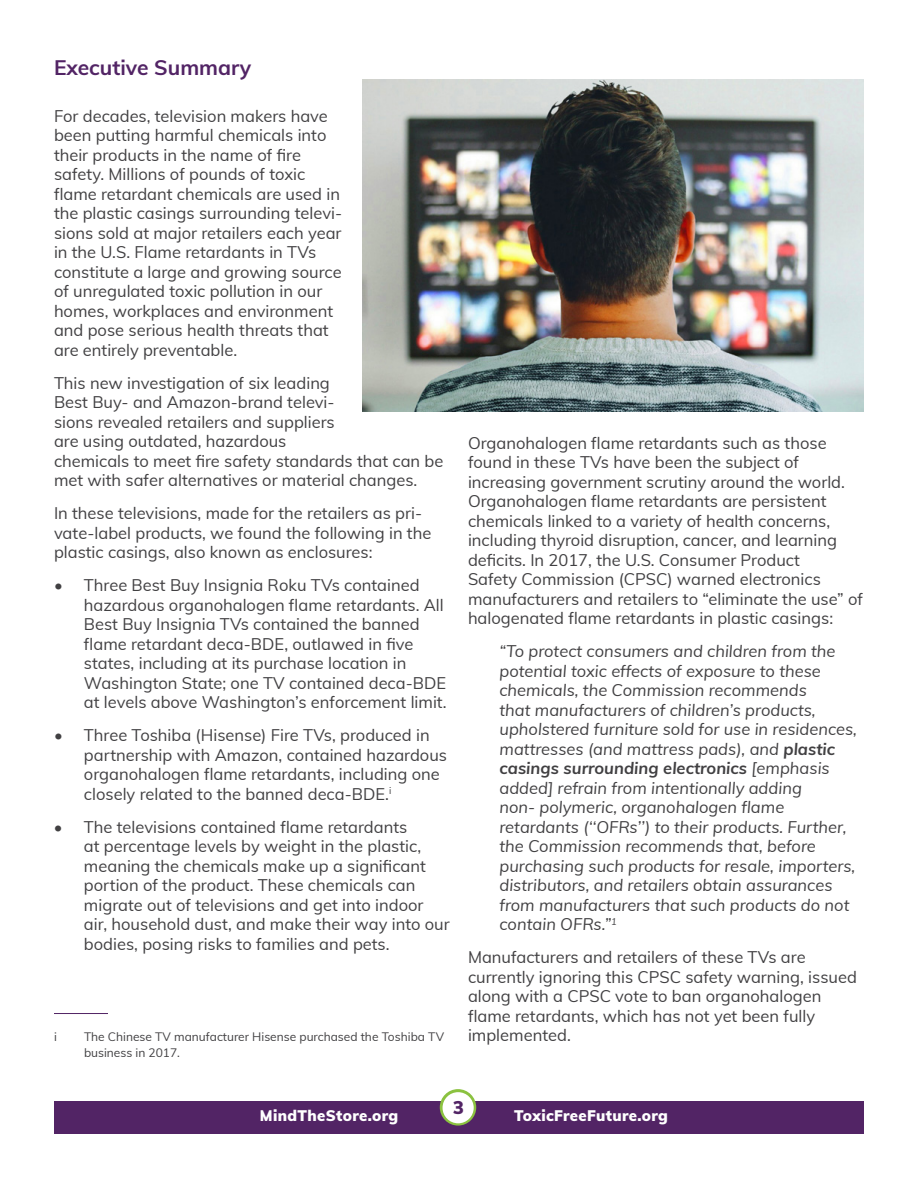
<style>
.page{position:relative;width:918px;height:1188px;background:#fff}
.page>*{position:absolute;margin:0;border:0;box-sizing:border-box;transform-origin:0 0}
.t1{font:700 21px "Muli";color:#522465}
.t2{font:900 18px "Muli";color:#522465}
.t3{font:16.5px/19.5px "Muli";color:#414042}
.t4{font:italic 16.5px/19.5px "Muli";color:#414042}
.t5{font:900 15px "Muli";letter-spacing:.025em;color:#fff}
.t6{font:12px/16.5px "Muli";color:#414042}
.s1{font-weight:700}
</style>
<div class="page">
<div style="left:54px;top:1101px;width:810px;height:32px;background:#522465"></div>
<svg style="left:440px;top:1089px;width:36px;height:37px"></svg>
<div style="left:443px;top:1092px;width:31px;height:31px;background:#fff;border-radius:50%"></div>
<hr style="left:54px;top:1013px;width:54px;height:1px;background:#522465">
<img style="left:363px;top:80px;width:501px;height:332px">
<p class="t1" style="left:54px;top:52px;width:199px">Executive Summary</p>
<p class="t3" style="left:54px;top:105px;width:290px">For decades, television makers have been putting harmful chemicals into their products in the name of fire safety. Millions of pounds of toxic flame retardant chemicals are used in the plastic casings surrounding televi&shy;sions sold at major retailers each year in the U.S. Flame retardants in TVs constitute a large and growing source of unregulated toxic pollution in our homes, workplaces and environment and pose serious health threats that are entirely preventable.</p>
<p class="t3" style="left:54px;top:372px;width:391px">This new investigation of six leading<br>Best Buy- and Amazon-brand televi-<br>sions revealed retailers and suppliers<br>are using outdated, hazardous<br>chemicals to meet fire safety standards that can be met with safer alternatives or material changes.</p>
<p class="t3" style="left:54px;top:503px;width:379px">In these televisions, made for the retailers as pri&shy;vate-label products, we found the following in the plastic casings, also known as enclosures:</p>
<p class="t3" style="left:84px;top:575px;width:364px;text-indent:-30px">• Three Best Buy Insignia Roku TVs contained hazardous organohalogen flame retardants. All Best Buy Insignia TVs contained the banned flame retardant deca-BDE, outlawed in five states, including at its purchase location in Washington State; one TV contained deca-BDE at levels above Washington’s enforcement limit.</p>
<p class="t3" style="left:84px;top:725px;width:365px;text-indent:-30px">• Three Toshiba (Hisense) Fire TVs, produced in partnership with Amazon, contained hazardous organohalogen flame retardants, including one closely related to the banned deca-BDE.<sup>i</sup></p>
<p class="t3" style="left:84px;top:816px;width:367px;text-indent:-30px">• The televisions contained flame retardants<br>at percentage levels by weight in the plastic, meaning the chemicals make up a significant portion of the product. These chemicals can migrate out of televisions and get into indoor air, household dust, and make their way into our bodies, posing risks to families and pets.</p>
<p class="t6" style="left:54px;top:1028px;width:4px">i</p>
<p class="t6" style="left:84px;top:1028px;width:362px">The Chinese TV manufacturer Hisense purchased the Toshiba TV business in 2017.</p>
<p class="t3" style="left:468px;top:432px;width:397px">Organohalogen flame retardants such as those found in these TVs have been the subject of increasing government scrutiny around the world.<br>Organohalogen flame retardants are persistent chemicals linked to a variety of health concerns, including thyroid disruption, cancer, and learning deficits. In 2017, the U.S. Consumer Product<br>Safety Commission (CPSC) warned electronics manufacturers and retailers to “eliminate the use” of halogenated flame retardants in plastic casings:</p>
<p class="t4" style="left:499px;top:641px;width:359px">“To protect consumers and children from the potential toxic effects of exposure to these chemicals, the Commission recommends<br>that manufacturers of children’s products, upholstered furniture sold for use in residences, mattresses (and mattress pads), and <span class="s1">plastic casings surrounding electronics</span> [emphasis added] refrain from intentionally adding<br>non- polymeric, organohalogen flame retardants (‘‘OFRs’’) to their products. Further, the Commission recommends that, before purchasing such products for resale, importers, distributors, and retailers obtain assurances from manufacturers that such products do not contain OFRs.”<sup>1</sup></p>
<p class="t3" style="left:468px;top:947px;width:390px">Manufacturers and retailers of these TVs are currently ignoring this CPSC safety warning, issued along with a CPSC vote to ban organohalogen flame retardants, which has not yet been fully implemented.</p>
<p class="t2" style="left:453px;top:1095px;width:12px">3</p>
<p class="t5" style="left:260px;top:1104px;width:140px">MindTheStore.org</p>
<p class="t5" style="left:514px;top:1104px;width:155px">ToxicFreeFuture.org</p>
</div>
